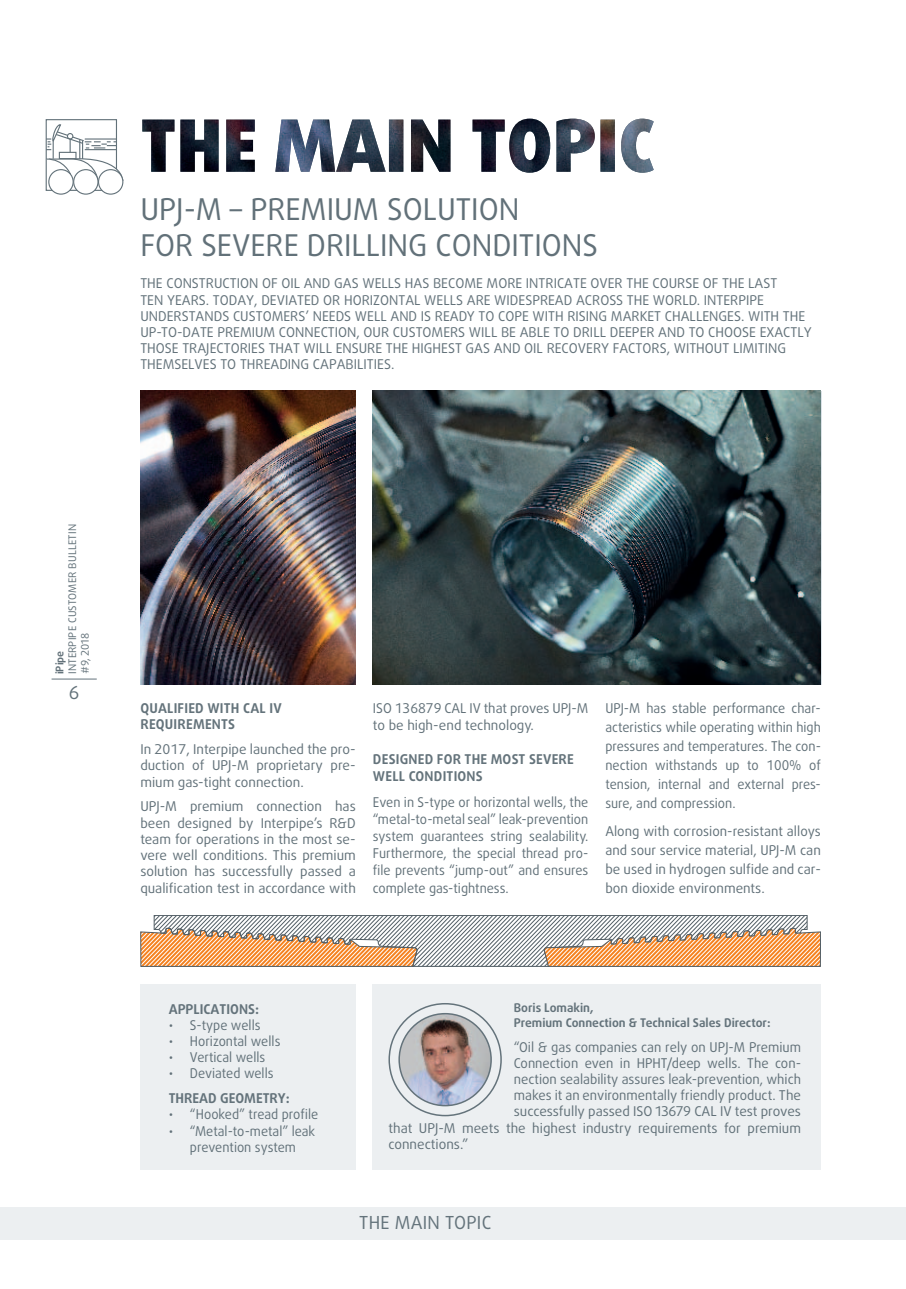
<style>
.page{position:relative;width:906px;height:1289px;background:#fff}
.page>*{position:absolute;margin:0;border:0;box-sizing:border-box;transform-origin:0 0}
.t1{font:30px/36px "Daxline Pro";color:#627179}
.t2{font:18px "Daxline Pro";color:#64737b}
.t3{font:18px "Daxline Pro";color:#627179}
.t4{font:13.5px/16.2px "Daxline Pro";color:#627179;text-align:justify}
.t5{font:13.5px/17.1px "Daxline Pro";color:#627179;text-align:justify;scale:.95 1}
.t6{font:13.5px "Daxline Pro";color:#64737b}
.t7{font:700 13.5px/16.2px "Daxline Pro";letter-spacing:.015em;color:#64737b}
.t8{font:700 12px/14.4px "Daxline Pro";color:#64737b}
.t9{font:10.5px/12.6px "Daxline Pro";letter-spacing:.015em;color:#627179}
.t10{font:700 10.5px "Daxline Pro";color:#627179}
</style>
<div class="page">
<hr style="left:52px;top:678px;width:45px;height:1px;background:#64737b">
<div style="left:373px;top:984px;width:448px;height:185px;background:#eceff1"></div>
<div style="left:0;top:1206px;width:906px;height:33px;background:#eceff1"></div>
<div style="left:140px;top:984px;width:216px;height:185px;background:#eceff1"></div>
<div style="left:388px;top:1002px;width:114px;height:114px;border:2px solid #64737b;border-radius:50%"></div>
<img style="left:399px;top:1013px;width:92px;height:92px;border-radius:46px">
<div style="left:398px;top:1012px;width:94px;height:94px;border:2px solid #64737b;border-radius:50%"></div>
<div style="left:46px;top:119px;width:71px;height:72px;background:#fff;border:1px solid #627179"></div>
<svg style="left:45px;top:124px;width:79px;height:58px"></svg>
<div style="left:49px;top:170px;width:24px;height:24px;background:#fff;border-radius:50%"></div>
<div style="left:48px;top:169px;width:26px;height:26px;border:1px solid #627179;border-radius:50%"></div>
<div style="left:74px;top:170px;width:24px;height:24px;background:#fff;border-radius:50%"></div>
<div style="left:73px;top:169px;width:26px;height:26px;border:1px solid #627179;border-radius:50%"></div>
<div style="left:99px;top:170px;width:24px;height:24px;background:#fff;border-radius:50%"></div>
<div style="left:98px;top:169px;width:25px;height:26px;border:1px solid #627179;border-radius:50%"></div>
<img style="left:142px;top:119px;width:511px;height:54px">
<img style="left:373px;top:390px;width:448px;height:294px">
<img style="left:140px;top:390px;width:216px;height:294px">
<svg style="left:140px;top:915px;width:681px;height:51px"></svg>
<h1 class="t1" style="left:140px;top:191px;width:459px">UPJ-M – PREMIUM SOLUTION<br>FOR SEVERE DRILLING CONDITIONS</h1>
<p class="t6" style="left:140px;top:275px;width:35px">The construction</p>
<p class="t6" style="left:262px;top:275px;width:52px">ofoil and</p>
<p class="t6" style="left:334px;top:275px;width:9px">gas</p>
<p class="t6" style="left:362px;top:275px;width:20px">wells</p>
<p class="t6" style="left:405px;top:275px;width:9px">has</p>
<p class="t6" style="left:433px;top:275px;width:10px">become</p>
<p class="t6" style="left:486px;top:275px;width:10px">more</p>
<p class="t6" style="left:526px;top:275px;width:8px">intricate</p>
<p class="t6" style="left:590px;top:275px;width:9px">over</p>
<p class="t6" style="left:626px;top:275px;width:9px">the</p>
<p class="t6" style="left:652px;top:275px;width:9px">course</p>
<p class="t6" style="left:703px;top:275px;width:28px">of the</p>
<p class="t6" style="left:748px;top:275px;width:8px">last</p>
<p class="t6" style="left:140px;top:291px;width:9px">ten</p>
<p class="t6" style="left:167px;top:291px;width:17px">years</p>
<p class="t6" style="left:206px;top:291px;width:24px">. Toda</p>
<p class="t6" style="left:246px;top:291px;width:24px">y, deviated</p>
<p class="t6" style="left:323px;top:291px;width:29px">or hori</p>
<p class="t6" style="left:373px;top:291px;width:16px">zontal</p>
<p class="t6" style="left:424px;top:291px;width:20px">wells</p>
<p class="t6" style="left:467px;top:291px;width:9px">are</p>
<p class="t6" style="left:494px;top:291px;width:21px">widespread</p>
<p class="t6" style="left:576px;top:291px;width:9px">across</p>
<p class="t6" style="left:627px;top:291px;width:9px">the</p>
<p class="t6" style="left:653px;top:291px;width:21px">world</p>
<p class="t6" style="left:697px;top:291px;width:19px">. Interpipe</p>
<p class="t6" style="left:140px;top:308px;width:9px">understands</p>
<p class="t6" style="left:233px;top:308px;width:9px">customers</p>
<p class="t6" style="left:305px;top:308px;width:16px">’ needs</p>
<p class="t6" style="left:355px;top:308px;width:20px">well</p>
<p class="t6" style="left:390px;top:308px;width:10px">and</p>
<p class="t6" style="left:421px;top:308px;width:23px">is read</p>
<p class="t6" style="left:467px;top:308px;width:40px">y to cope</p>
<p class="t6" style="left:532px;top:308px;width:19px">with</p>
<p class="t6" style="left:567px;top:308px;width:8px">rising</p>
<p class="t6" style="left:611px;top:308px;width:10px">market</p>
<p class="t6" style="left:665px;top:308px;width:9px">challenges</p>
<p class="t6" style="left:741px;top:308px;width:16px">. With</p>
<p class="t6" style="left:783px;top:308px;width:9px">the</p>
<p class="t6" style="left:140px;top:324px;width:51px">up-to-date</p>
<p class="t6" style="left:217px;top:324px;width:10px">premium</p>
<p class="t6" style="left:279px;top:324px;width:9px">connection</p>
<p class="t6" style="left:356px;top:324px;width:17px">, our</p>
<p class="t6" style="left:393px;top:324px;width:9px">customers</p>
<p class="t6" style="left:469px;top:324px;width:60px">will beable</p>
<p class="t6" style="left:553px;top:324px;width:27px">to drill</p>
<p class="t6" style="left:610px;top:324px;width:9px">deeper</p>
<p class="t6" style="left:658px;top:324px;width:10px">and</p>
<p class="t6" style="left:688px;top:324px;width:29px">to choose</p>
<p class="t6" style="left:759px;top:324px;width:23px">exactl</p>
<p class="t6" style="left:804px;top:324px;width:10px">y</p>
<p class="t6" style="left:140px;top:340px;width:9px">those</p>
<p class="t6" style="left:182px;top:340px;width:8px">trajectories</p>
<p class="t6" style="left:269px;top:340px;width:9px">that</p>
<p class="t6" style="left:304px;top:340px;width:41px">will ensure</p>
<p class="t6" style="left:386px;top:340px;width:9px">the</p>
<p class="t6" style="left:412px;top:340px;width:8px">highest</p>
<p class="t6" style="left:465px;top:340px;width:9px">gas</p>
<p class="t6" style="left:494px;top:340px;width:10px">and</p>
<p class="t6" style="left:524px;top:340px;width:31px">oil recover</p>
<p class="t6" style="left:601px;top:340px;width:21px">y factors</p>
<p class="t6" style="left:666px;top:340px;width:28px">, without</p>
<p class="t6" style="left:733px;top:340px;width:8px">limiting</p>
<p class="t6" style="left:140px;top:356px;width:9px">themselves</p>
<p class="t6" style="left:220px;top:356px;width:29px">to threading</p>
<p class="t6" style="left:313px;top:356px;width:8px">capabilities</p>
<p class="t6" style="left:391px;top:356px;width:5px">.</p>
<p class="t9" style="left:66px;top:674px;width:152px;rotate:-90deg">Interpi pe Customer Bulleti n #9, 2018</p>
<h2 class="t3" style="left:69px;top:681px;width:12px">6</h2>
<p class="t10" style="left:53px;top:674px;width:25px;rotate:-90deg">IPIPE</p>
<p class="t7" style="left:140px;top:700px;width:143px">QUALIFIED WITH CAL IV<br>REQU IREMENTS</p>
<p class="t4" style="left:140px;top:741px;width:217px">In 2017, Interpipe launched the pro&shy;duction of UPJ-M proprietary pre&shy;mium gas-tight connection.</p>
<p class="t4" style="left:140px;top:798px;width:217px">UPJ-M premium connection has been designed by Interpipe’s R&amp;D team for operations in the most se&shy;vere well conditions. This premium solution has successfully passed a qualification test in accordance with</p>
<p class="t4" style="left:373px;top:699px;width:217px;line-height:17.1px">ISO 136879 CAL IV that proves UPJ-M to be high-end technology.</p>
<p class="t7" style="left:373px;top:751px;width:128px">DESIGNED FOR THE MOST</p>
<p class="t7" style="left:529px;top:751px;width:46px">SEVERE</p>
<p class="t7" style="left:373px;top:768px;width:45px">WELL COND</p>
<p class="t7" style="left:443px;top:768px;width:24px">ITIONS</p>
<p class="t5" style="left:373px;top:793px;width:228px">Even in S-type or horizontal wells, the “metal-to-metal seal” leak-prevention system guarantees string sealability.<br>Furthermore, the special thread pro&shy;file prevents “jump-out” and ensures complete gas-tightness.</p>
<p class="t5" style="left:605px;top:698px;width:228px;line-height:19px">UPJ-M has stable performance char&shy;acteristics while operating within high pressures and temperatures. The con&shy;nection withstands up to 100% of tension, internal and external pres&shy;sure, and compression.</p>
<p class="t4" style="left:605px;top:821px;width:217px;line-height:19px">Along with corrosion-resistant alloys and sour service material, UPJ-M can be used in hydrogen sulfide and car&shy;bon dioxide environments.</p>
<p class="t7" style="left:169px;top:1000px;width:71px">APPLICATIONS</p>
<p class="t7" style="left:255px;top:1000px;width:6px">:</p>
<p class="t5" style="left:169px;top:1016px;width:98px">• S-type wells</p>
<p class="t5" style="left:169px;top:1032px;width:119px">• Horizontal wells</p>
<p class="t5" style="left:169px;top:1048px;width:103px">• Vertical wells</p>
<p class="t5" style="left:169px;top:1064px;width:112px">• Deviated wells</p>
<p class="t7" style="left:169px;top:1089px;width:123px">THREAD GEOMETRY:</p>
<p class="t5" style="left:169px;top:1105px;width:159px">• “Hooked” tread profile</p>
<p class="t5" style="left:169px;top:1122px;width:156px;line-height:16.2px;text-align:center">• “Metal-to-metal” leak prevention system</p>
<p class="t8" style="left:514px;top:1000px;width:258px">BORIS LOMAKIN,<br>PREMIUM CONNECTION &amp; TECHNICAL SALES DIRECTOR:</p>
<p class="t4" style="left:514px;top:1038px;width:289px">“Oil &amp; gas companies can rely on UPJ-M Premium</p>
<p class="t4" style="left:514px;top:1054px;width:289px">Connection even in HPHT/deep wells. The con-</p>
<p class="t4" style="left:514px;top:1070px;width:289px">nection sealability assures leak-prevention, which</p>
<p class="t4" style="left:514px;top:1087px;width:289px">makes it an environmentally friendly product. The</p>
<p class="t4" style="left:514px;top:1103px;width:289px">successfully passed ISO 13679 CAL IV test proves</p>
<p class="t4" style="left:388px;top:1119px;width:414px">that UPJ-M meets the highest industry requirements for premium</p>
<p class="t4" style="left:388px;top:1135px;width:81px">connections.”</p>
<h2 class="t2" style="left:359px;top:1211px;width:62px">The Main</h2>
<h2 class="t2" style="left:445px;top:1211px;width:19px">Topic</h2>
</div>
